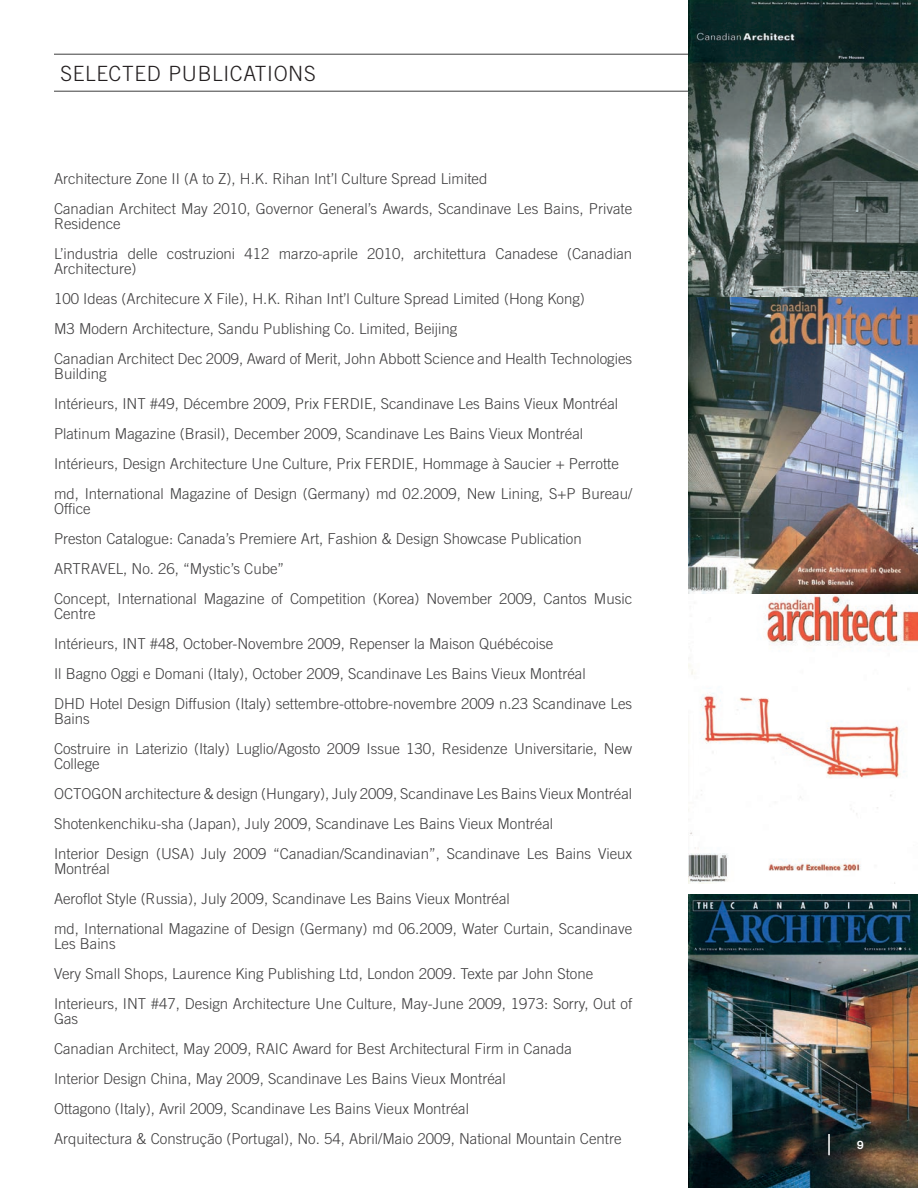
<style>
.page{position:relative;width:918px;height:1188px;background:#fff}
.page>*{position:absolute;margin:0;border:0;box-sizing:border-box;transform-origin:0 0}
.t1{font:300 21px "Trade Gothic";letter-spacing:.03em;color:#231f20}
.t2{font:300 15px/30px "Trade Gothic";color:#3e3d3e}
.t3{font:500 12px "Theinhardt";color:#fff}
</style>
<div class="page">
<hr style="left:54px;top:91px;width:810px;height:1px;background:#3e3d3e">
<hr style="left:54px;top:54px;width:810px;height:1px;background:#3e3d3e">
<img style="left:689px;top:0;width:229px;height:594px">
<img style="left:689px;top:895px;width:229px;height:293px">
<img style="left:689px;top:594px;width:229px;height:290px">
<hr style="left:828px;top:1134px;width:2px;height:21px;background:#fff">
<h1 class="t1" style="left:61px;top:61px;width:257px">SELECTED PUBLICATIONS</h1>
<p class="t2" style="left:54px;top:164px;width:580px">Architecture Zone II (A to Z), H.K. Rihan Int’l Culture Spread Limited<br>Canadian Architect May 2010, Governor General’s Awards, Scandinave Les Bains, Private</p>
<p class="t2" style="left:54px;top:209px;width:580px">Residence<br>L’industria delle costruzioni 412 marzo-aprile 2010, architettura Canadese (Canadian</p>
<p class="t2" style="left:54px;top:254px;width:580px">Architecture)<br>100 Ideas (Architecure X File), H.K. Rihan Int’l Culture Spread Limited (Hong Kong)<br>M3 Modern Architecture, Sandu Publishing Co. Limited, Beijing<br>Canadian Architect Dec 2009, Award of Merit, John Abbott Science and Health Technologies</p>
<p class="t2" style="left:54px;top:359px;width:580px">Building<br>Intérieurs, INT #49, Décembre 2009, Prix FERDIE, Scandinave Les Bains Vieux Montréal Platinum Magazine (Brasil), December 2009, Scandinave Les Bains Vieux Montréal Intérieurs, Design Architecture Une Culture, Prix FERDIE, Hommage à Saucier + Perrotte md, International Magazine of Design (Germany) md 02.2009, New Lining, S+P Bureau/</p>
<p class="t2" style="left:54px;top:494px;width:580px">Office<br>Preston Catalogue: Canada’s Premiere Art, Fashion &amp; Design Showcase Publication ARTRAVEL, No. 26, “Mystic’s Cube”<br>Concept, International Magazine of Competition (Korea) November 2009, Cantos Music</p>
<p class="t2" style="left:54px;top:599px;width:580px">Centre<br>Intérieurs, INT #48, October-Novembre 2009, Repenser la Maison Québécoise<br>Il Bagno Oggi e Domani (Italy), October 2009, Scandinave Les Bains Vieux Montréal<br>DHD Hotel Design Diffusion (Italy) settembre-ottobre-novembre 2009 n.23 Scandinave Les</p>
<p class="t2" style="left:54px;top:704px;width:580px">Bains<br>Costruire in Laterizio (Italy) Luglio/Agosto 2009 Issue 130, Residenze Universitarie, New</p>
<p class="t2" style="left:54px;top:749px;width:580px">College<br>OCTOGON architecture &amp; design (Hungary), July 2009, Scandinave Les Bains Vieux Montréal Shotenkenchiku-sha (Japan), July 2009, Scandinave Les Bains Vieux Montréal<br>Interior Design (USA) July 2009 “Canadian/Scandinavian”, Scandinave Les Bains Vieux</p>
<p class="t2" style="left:54px;top:854px;width:580px">Montréal<br>Aeroflot Style (Russia), July 2009, Scandinave Les Bains Vieux Montréal<br>md, International Magazine of Design (Germany) md 06.2009, Water Curtain, Scandinave</p>
<p class="t2" style="left:54px;top:929px;width:580px">Les Bains<br>Very Small Shops, Laurence King Publishing Ltd, London 2009. Texte par John Stone<br>Interieurs, INT #47, Design Architecture Une Culture, May-June 2009, 1973: Sorry, Out of</p>
<p class="t2" style="left:54px;top:1004px;width:569px">Gas<br>Canadian Architect, May 2009, RAIC Award for Best Architectural Firm in Canada<br>Interior Design China, May 2009, Scandinave Les Bains Vieux Montréal<br>Ottagono (Italy), Avril 2009, Scandinave Les Bains Vieux Montréal<br>Arquitectura &amp; Construção (Portugal), No. 54, Abril/Maio 2009, National Mountain Centre</p>
<p class="t3" style="left:857px;top:1138px;width:9px">9</p>
</div>
